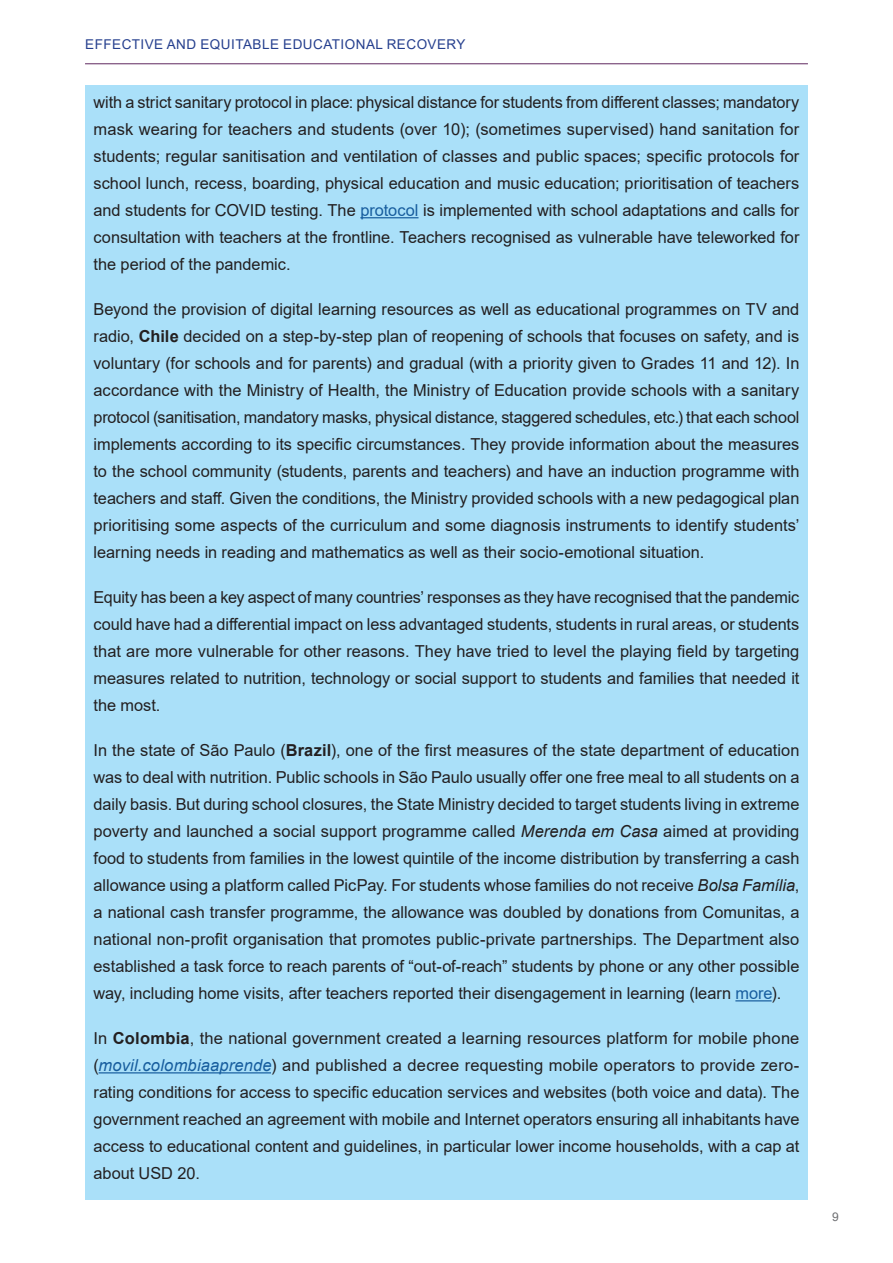
<style>
.page{position:relative;width:893px;height:1263px;background:#fff}
.page>*{position:absolute;margin:0;border:0;box-sizing:border-box;transform-origin:0 0}
.Box_heading{font:16.5px/27px "Arial";color:#231f20;text-align:justify}
.roulette{font:13.5px "Arial";letter-spacing:.035em;color:#253f8e}
.t1{font:12px "Arial";color:#6c6d70}
.s1{color:#175d9e}
.s2{font-weight:700}
.s3{font-style:italic}
.s4{font-style:italic;color:#175d9e}
</style>
<div class="page">
<hr style="left:85px;top:63px;width:723px;height:1px;background:#5f2860">
<div style="left:85px;top:85px;width:723px;height:1114px;background:#aae0f9"></div>
<hr style="left:360px;top:217px;width:58px;height:1px;background:#175d9e">
<hr style="left:735px;top:1000px;width:37px;height:1px;background:#175d9e">
<hr style="left:99px;top:1072px;width:172px;height:1px;background:#175d9e">
<p class="roulette" style="left:85px;top:35px;width:382px">EFFECTIVE AND EQUITABLE EDUCATIONAL RECOVERY</p>
<p class="Box_heading" style="left:94px;top:89px;width:707px">with a strict sanitary protocol in place: physical distance for students from different classes; mandatory mask wearing for teachers and students (over 10); (sometimes supervised) hand sanitation for students; regular sanitisation and ventilation of classes and public spaces; specific protocols for school lunch, recess, boarding, physical education and music education; prioritisation of teachers and students for COVID testing. The <span class="s1">protocol</span> is implemented with school adaptations and calls for consultation with teachers at the frontline. Teachers recognised as vulnerable have teleworked for the period of the pandemic.</p>
<p class="Box_heading" style="left:94px;top:296px;width:707px">Beyond the provision of digital learning resources as well as educational programmes on TV and radio, <span class="s2">Chile</span> decided on a step-by-step plan of reopening of schools that focuses on safety, and is voluntary (for schools and for parents) and gradual (with a priority given to Grades 11 and 12). In accordance with the Ministry of Health, the Ministry of Education provide schools with a sanitary protocol (sanitisation, mandatory masks, physical distance, staggered schedules, etc.) that each school implements according to its specific circumstances. They provide information about the measures to the school community (students, parents and teachers) and have an induction programme with teachers and staff. Given the conditions, the Ministry provided schools with a new pedagogical plan prioritising some aspects of the curriculum and some diagnosis instruments to identify students’ learning needs in reading and mathematics as well as their socio-emotional situation.</p>
<p class="Box_heading" style="left:94px;top:584px;width:707px">Equity has been a key aspect of many countries’ responses as they have recognised that the pandemic could have had a differential impact on less advantaged students, students in rural areas, or students that are more vulnerable for other reasons. They have tried to level the playing field by targeting measures related to nutrition, technology or social support to students and families that needed it the most.</p>
<p class="Box_heading" style="left:94px;top:737px;width:707px">In the state of São Paulo (<span class="s2">Brazil</span>), one of the first measures of the state department of education was to deal with nutrition. Public schools in São Paulo usually offer one free meal to all students on a daily basis. But during school closures, the State Ministry decided to target students living in extreme poverty and launched a social support programme called <span class="s3">Merenda em Casa</span> aimed at providing food to students from families in the lowest quintile of the income distribution by transferring a cash allowance using a platform called PicPay. For students whose families do not receive <span class="s3">Bolsa Família</span>, a national cash transfer programme, the allowance was doubled by donations from Comunitas, a national non-profit organisation that promotes public-private partnerships. The Department also established a task force to reach parents of “out-of-reach” students by phone or any other possible way, including home visits, after teachers reported their disengagement in learning (learn <span class="s1">more</span>).</p>
<p class="Box_heading" style="left:94px;top:1025px;width:707px">In <span class="s2">Colombia</span>, the national government created a learning resources platform for mobile phone (<span class="s4">movil.colombiaaprende</span>) and published a decree requesting mobile operators to provide zero&shy;rating conditions for access to specific education services and websites (both voice and data). The government reached an agreement with mobile and Internet operators ensuring all inhabitants have access to educational content and guidelines, in particular lower income households, with a cap at about USD 20.</p>
<p class="t1" style="left:832px;top:1208px;width:8px">9</p>
</div>
